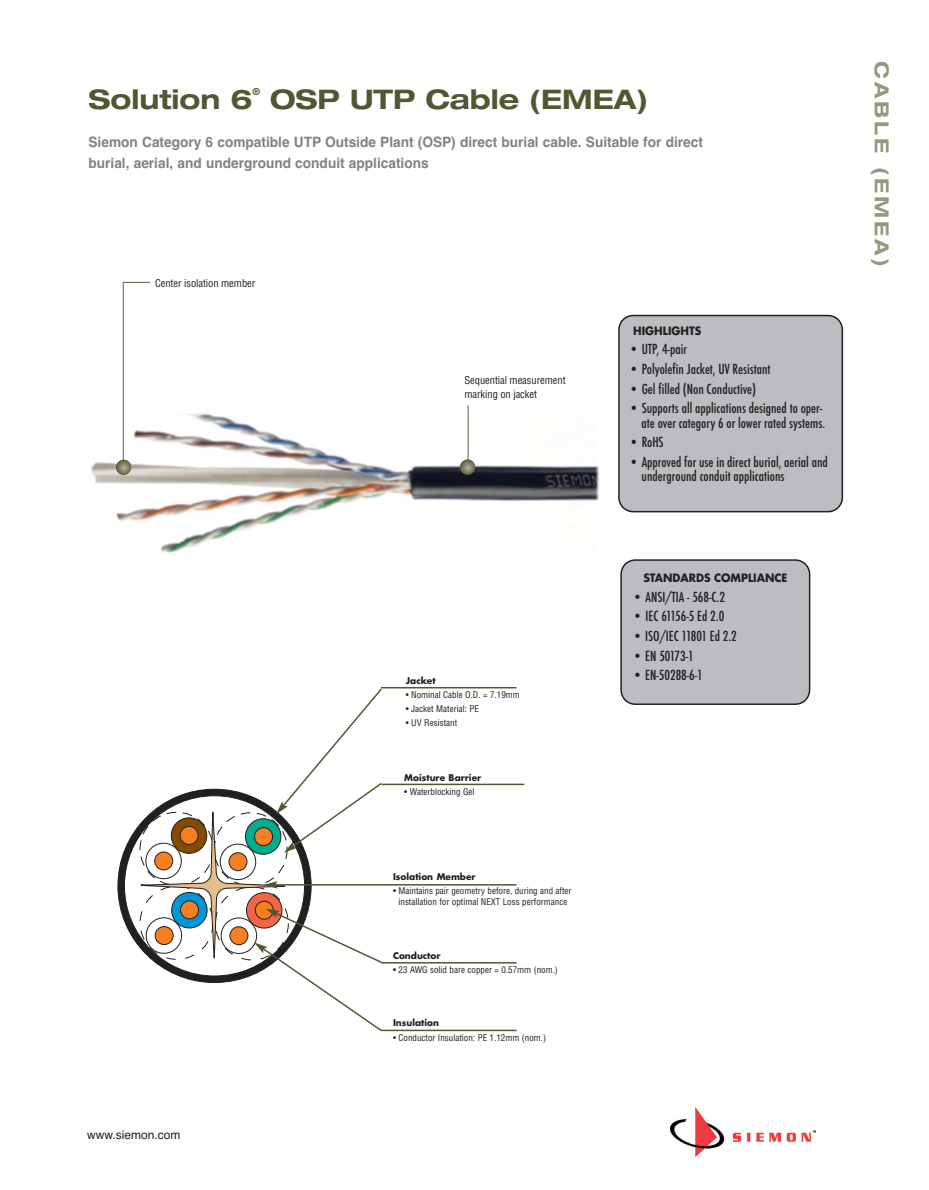
<style>
.page{position:relative;width:929px;height:1190px;background:#fff}
.page>*{position:absolute;margin:0;border:0;box-sizing:border-box;transform-origin:0 0}
.t1{font:700 expanded 27px "Helvetica Neue";color:#515732}
.t2{font:700 expanded 19.5px "Helvetica Neue";letter-spacing:.15em;color:#989880}
.t3{font:700 14.25px/21px "Helvetica";color:#808285;scale:.96 1}
.t4{font:500 condensed 13.5px/14.2px "Futura";color:#231f20;text-align:right}
.t5{font:12px "Helvetica";color:#231f20}
.t6{font:700 11.25px "Futura";letter-spacing:-.005em;color:#231f20;scale:.95 1}
.t7{font:condensed 10.5px/13.5px "Helvetica";letter-spacing:-.005em;color:#231f20}
.t8{font:700 expanded 9.75px "Helvetica Neue";color:#515732}
.t9{font:condensed 9px/10.5px "Helvetica";color:#231f20;text-align:center}
.t10{font:700 9px "Futura";color:#231f20}
</style>
<div class="page">
<img style="left:671px;top:1107px;width:144px;height:48px">
<img style="left:91px;top:411px;width:508px;height:142px">
<hr style="left:468px;top:405px;width:1px;height:62px;background:#5e613f">
<hr style="left:123px;top:282px;width:1px;height:182px;background:#5e613f">
<svg style="left:123px;top:282px;width:27px;height:1px"></svg>
<svg style="left:460px;top:459px;width:15px;height:15px"></svg>
<svg style="left:116px;top:459px;width:15px;height:16px"></svg>
<div style="left:618px;top:315px;width:225px;height:197px;background:#bcbdc0"></div>
<hr style="left:381px;top:686px;width:136px;height:2px;background:#515732">
<hr style="left:275px;top:883px;width:242px;height:2px;background:#515732">
<hr style="left:381px;top:961px;width:136px;height:2px;background:#515732">
<hr style="left:381px;top:1029px;width:136px;height:1px;background:#515732">
<hr style="left:381px;top:783px;width:143px;height:2px;background:#515732">
<svg style="left:135px;top:686px;width:248px;height:346px"></svg>
<div style="left:620px;top:559px;width:190px;height:145px;background:#bcbdc0"></div>
<h1 class="t1" style="left:89px;top:89px;width:165px">Solution 6</h1>
<p class="t8" style="left:252px;top:88px;width:9px">®</p>
<h1 class="t1" style="left:270px;top:89px;width:380px">OSP UTP Cable (EMEA)</h1>
<p class="t3" style="left:89px;top:133px;width:641px">Siemon Category 6 compatible UTP Outside Plant (OSP) direct burial cable. Suitable for direct burial, aerial, and underground conduit applications</p>
<p class="t7" style="left:155px;top:277px;width:102px">Center isolation member</p>
<p class="t5" style="left:87px;top:1129px;width:95px">www.siemon.com</p>
<p class="t7" style="left:464px;top:374px;width:103px">Sequential measurement marking on jacket</p>
<p class="t10" style="left:406px;top:676px;width:31px">Jacket</p>
<p class="t9" style="left:406px;top:690px;width:116px">• Nominal Cable O.D. = 7.19mm</p>
<p class="t9" style="left:406px;top:704px;width:75px">• Jacket Material: PE</p>
<p class="t9" style="left:406px;top:718px;width:53px">• UV Resistant</p>
<p class="t10" style="left:404px;top:773px;width:78px">Moisture Barrier</p>
<p class="t9" style="left:404px;top:787px;width:72px">• Waterblocking Gel</p>
<p class="t10" style="left:393px;top:872px;width:84px">Isolation Member</p>
<p class="t9" style="left:393px;top:886px;width:180px">• Maintains pair geometry before, during and after installation for optimal NEXT Loss performance</p>
<p class="t10" style="left:393px;top:950px;width:49px">Conductor</p>
<p class="t9" style="left:393px;top:964px;width:166px">• 23 AWG solid bare copper = 0.57mm (nom.)</p>
<p class="t10" style="left:393px;top:1018px;width:48px">Insulation</p>
<p class="t9" style="left:393px;top:1032px;width:155px">• Conductor Insulation: PE 1.12mm (nom.)</p>
<p class="t6" style="left:633px;top:325px;width:73px">HIGHLIGHTS</p>
<p class="t4" style="left:629px;top:343px;width:60px">• UTP, 4-pair</p>
<p class="t4" style="left:629px;top:362px;width:143px">• Polyolefin Jacket, UV Resistant</p>
<p class="t4" style="left:629px;top:382px;width:129px">• Gel filled (Non Conductive)</p>
<p class="t4" style="left:629px;top:402px;width:198px">• Supports all applications designed to oper&shy;ate over category 6 or lower rated systems.</p>
<p class="t4" style="left:629px;top:436px;width:37px">• RoHS</p>
<p class="t4" style="left:642px;top:455px;width:188px;text-align:left;text-indent:-13px">• Approved for use in direct burial, aerial and underground conduit applications</p>
<p class="t6" style="left:643px;top:572px;width:153px">STANDARDS COMPLIANCE</p>
<p class="t4" style="left:632px;top:590px;width:94px">• ANSI/TIA - 568-C.2</p>
<p class="t4" style="left:632px;top:610px;width:93px">• IEC 61156-5 Ed 2.0</p>
<p class="t4" style="left:632px;top:629px;width:106px">• ISO/IEC 11801 Ed 2.2</p>
<p class="t4" style="left:632px;top:649px;width:63px">• EN 50173-1</p>
<p class="t4" style="left:632px;top:669px;width:72px">• EN-50288-6-1</p>
<h2 class="t2" style="left:889px;top:61px;width:207px;rotate:90deg">CABLE (EMEA)</h2>
</div>
